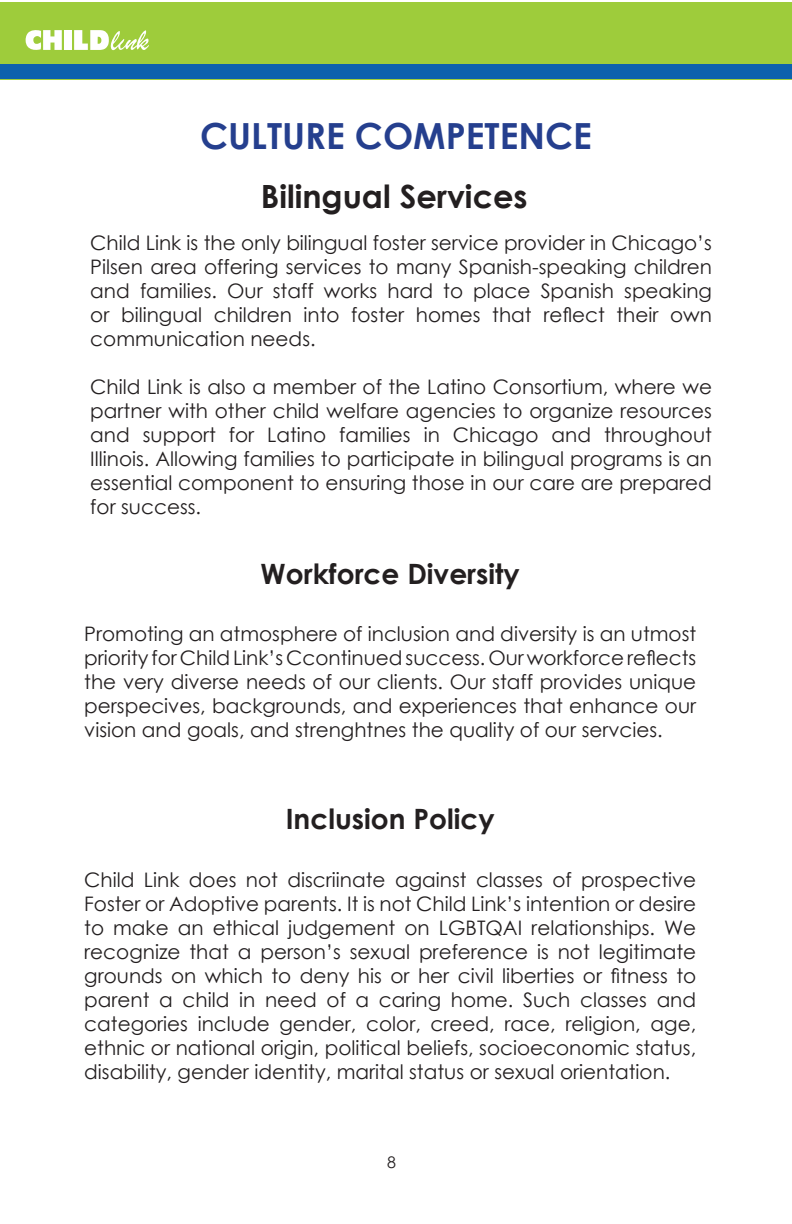
<style>
.page{position:relative;width:792px;height:1224px;background:#fff}
.page>*{position:absolute;margin:0;border:0;box-sizing:border-box;transform-origin:0 0}
.t1{font:700 36px "Century Gothic";color:#253f8e}
.t2{font:700 32px "Century Gothic";color:#231f20}
.t3{font:700 28px "Century Gothic";color:#231f20}
.t4{font:20px/24px "Century Gothic";color:#231f20;text-align:justify}
.t5{font:16px "Century Gothic";color:#231f20}
</style>
<div class="page">
<div style="left:1px;top:2px;width:791px;height:78px;background:#9ecc3b"></div>
<div style="left:1px;top:65px;width:791px;height:14px;background:#0d61ad"></div>
<svg style="left:25px;top:30px;width:37px;height:20px"></svg>
<div style="left:64px;top:30px;width:8px;height:20px;background:#fff"></div>
<svg style="left:74px;top:30px;width:75px;height:20px"></svg>
<p class="t1" style="left:200px;top:113px;width:393px">CULTURE COMPETENCE</p>
<p class="t2" style="left:261px;top:176px;width:268px">Bilingual Services</p>
<p class="t4" style="left:90px;top:231px;width:623px">Child Link is the only bilingual foster service provider in Chicago’s Pilsen area offering services to many Spanish-speaking children and families. Our staff works hard to place Spanish speaking or bilingual children into foster homes that reflect their own communication needs.</p>
<p class="t4" style="left:90px;top:375px;width:623px">Child Link is also a member of the Latino Consortium, where we partner with other child welfare agencies to organize resources and support for Latino families in Chicago and throughout Illinois. Allowing families to participate in bilingual programs is an essential component to ensuring those in our care are prepared for success.</p>
<p class="t3" style="left:261px;top:556px;width:261px">Workforce Diversity</p>
<p class="t4" style="left:84px;top:622px;width:613px">Promoting an atmosphere of inclusion and diversity is an utmost priority for Child Link’s Ccontinued success. Our workforce reflects the very diverse needs of our clients. Our staff provides unique perspecives, backgrounds, and experiences that enhance our vision and goals, and strenghtnes the quality of our servcies.</p>
<p class="t3" style="left:286px;top:801px;width:210px">Inclusion Policy</p>
<p class="t4" style="left:84px;top:867px;width:613px">Child Link does not discriinate against classes of prospective Foster or Adoptive parents. It is not Child Link’s intention or desire to make an ethical judgement on LGBTQAI relationships. We recognize that a person’s sexual preference is not legitimate grounds on which to deny his or her civil liberties or fitness to parent a child in need of a caring home. Such classes and categories include gender, color, creed, race, religion, age, ethnic or national origin, political beliefs, socioeconomic status, disability, gender identity, marital status or sexual orientation.</p>
<p class="t5" style="left:387px;top:1151px;width:10px">8</p>
</div>
